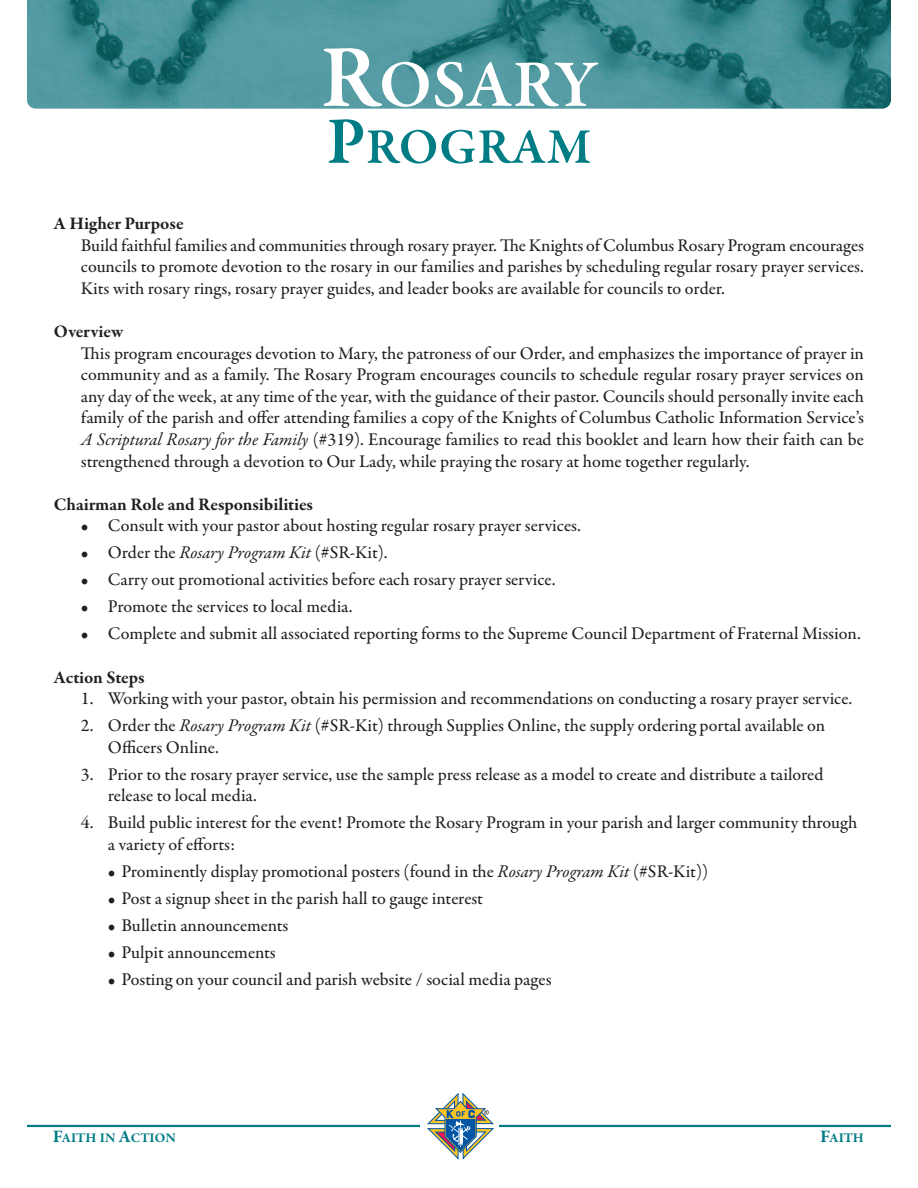
<style>
.page{position:relative;width:918px;height:1188px;background:#fff}
.page>*{position:absolute;margin:0;border:0;box-sizing:border-box;transform-origin:0 0}
.t1{font:600 67.5px "Garamond Premr Pro";letter-spacing:.005em;color:#fff}
.t2{font:600 50.7px "Garamond Premr Pro";letter-spacing:.015em;color:#007c85}
.t3{font:500 18px/21.6px "Garamond Premr Pro";color:#231f20}
.t4{font:700 18px "Garamond Premr Pro";letter-spacing:-.005em;color:#231f20}
.t5{font:700 13.5px "Garamond Premr Pro";color:#007c85}
.s1{font-size:90px}
.s2{font-size:67.5px}
.s3{font-weight:400;font-style:italic}
.s4{font-size:18px}
</style>
<div class="page">
<img style="left:27px;top:0;width:864px;height:109px">
<hr style="left:27px;top:1125px;width:864px;height:2px;background:#007c85">
<div style="left:421px;top:1090px;width:78px;height:70px;background:#fff"></div>
<svg style="left:427px;top:1093px;width:66px;height:66px"></svg>
<h1 class="t1" style="left:320px;top:58px;width:279px"><span class="s1">R</span>OSARY</h1>
<h2 class="t2" style="left:326px;top:127px;width:267px"><span class="s2">P</span>ROGRAM</h2>
<p class="t4" style="left:54px;top:216px;width:131px">A Higher Purpose</p>
<p class="t3" style="left:81px;top:236px;width:785px;text-align:justify">Build faithful families and communities through rosary prayer. The Knights of Columbus Rosary Program encourages councils to promote devotion to the rosary in our families and parishes by scheduling regular rosary prayer services.<br>Kits with rosary rings, rosary prayer guides, and leader books are available for councils to order.</p>
<p class="t4" style="left:54px;top:324px;width:71px">Overview</p>
<p class="t3" style="left:81px;top:344px;width:785px;text-align:justify">This program encourages devotion to Mary, the patroness of our Order, and emphasizes the importance of prayer in community and as a family. The Rosary Program encourages councils to schedule regular rosary prayer services on any day of the week, at any time of the year, with the guidance of their pastor. Councils should personally invite each family of the parish and offer attending families a copy of the Knights of Columbus Catholic Information Service’s <span class="s3">A Scriptural Rosary for the Family</span> (#319). Encourage families to read this booklet and learn how their faith can be strengthened through a devotion to Our Lady, while praying the rosary at home together regularly.</p>
<p class="t4" style="left:54px;top:497px;width:261px">Chairman Role and Responsibilities</p>
<p class="t3" style="left:81px;top:517px;width:502px">• Consult with your pastor about hosting regular rosary prayer services.</p>
<p class="t3" style="left:81px;top:544px;width:308px">• Order the <span class="s3">Rosary Program Kit</span> (#SR-Kit).</p>
<p class="t3" style="left:81px;top:571px;width:476px">• Carry out promotional activities before each rosary prayer service.</p>
<p class="t3" style="left:81px;top:598px;width:273px">• Promote the services to local media.</p>
<p class="t3" style="left:81px;top:625px;width:781px">• Complete and submit all associated reporting forms to the Supreme Council Department of Fraternal Mission.</p>
<p class="t4" style="left:54px;top:670px;width:92px">Action Steps</p>
<p class="t3" style="left:81px;top:689px;width:773px">1. Working with your pastor, obtain his permission and recommendations on conducting a rosary prayer service.</p>
<p class="t3" style="left:108px;top:716px;width:719px;text-indent:-27px">2. Order the <span class="s3">Rosary Program Kit</span> (#SR-Kit) through Supplies Online, the supply ordering portal available on<br>Officers Online.</p>
<p class="t3" style="left:108px;top:765px;width:717px;text-indent:-27px">3. Prior to the rosary prayer service, use the sample press release as a model to create and distribute a tailored release to local media.</p>
<p class="t3" style="left:108px;top:814px;width:751px;text-indent:-27px">4. Build public interest for the event! Promote the Rosary Program in your parish and larger community through a variety of efforts:</p>
<p class="t3" style="left:108px;top:862px;width:602px">• Prominently display promotional posters (found in the <span class="s3">Rosary Program Kit</span> (#SR-Kit))</p>
<p class="t3" style="left:108px;top:889px;width:377px">• Post a signup sheet in the parish hall to gauge interest</p>
<p class="t3" style="left:108px;top:916px;width:182px">• Bulletin announcements</p>
<p class="t3" style="left:108px;top:943px;width:169px">• Pulpit announcements</p>
<p class="t3" style="left:108px;top:970px;width:445px">• Posting on your council and parish website / social media pages</p>
<p class="t5" style="left:53px;top:1132px;width:125px"><span class="s4">F</span>AITH IN <span class="s4">A</span>CTION</p>
<p class="t5" style="left:820px;top:1132px;width:45px"><span class="s4">F</span>AITH</p>
</div>
